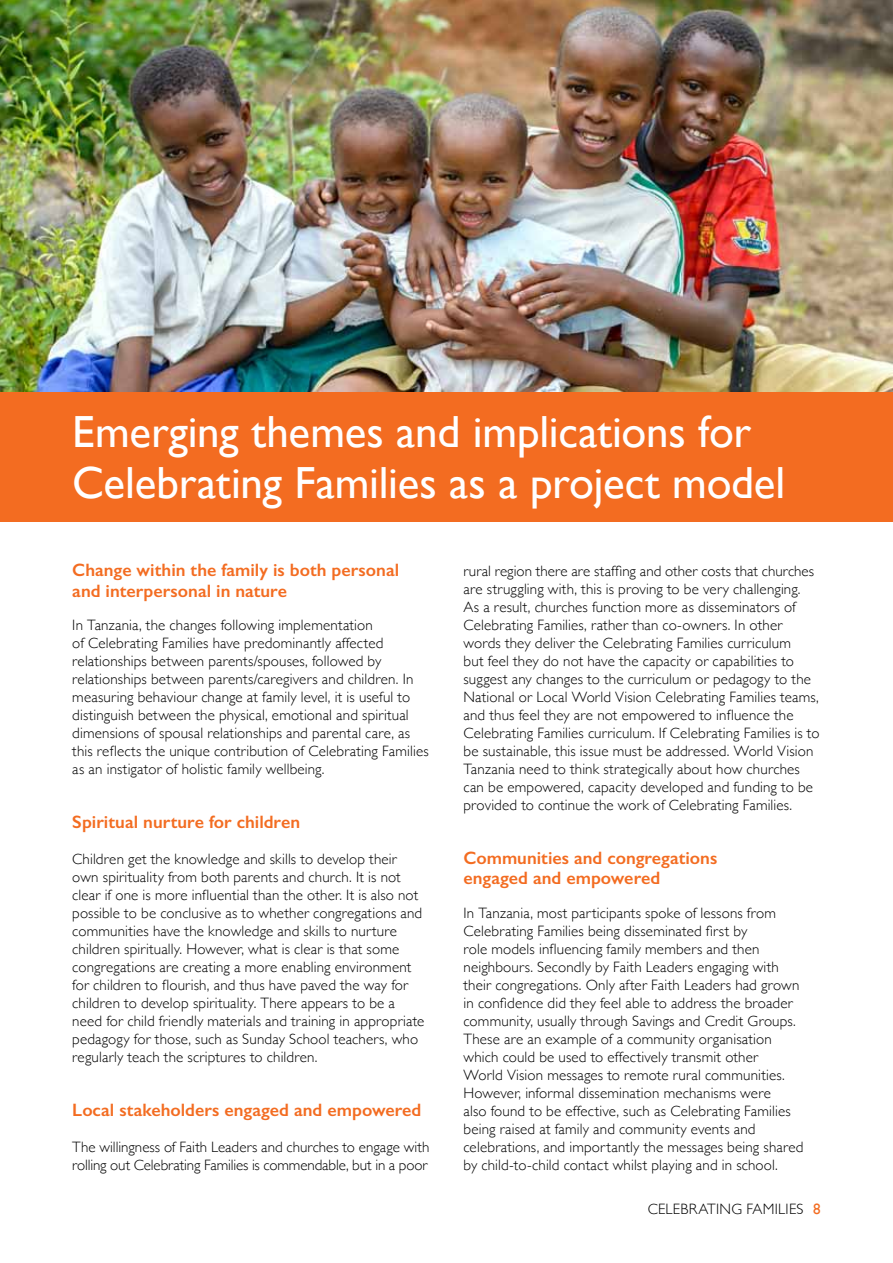
<style>
.page{position:relative;width:893px;height:1263px;background:#fff}
.page>*{position:absolute;margin:0;border:0;box-sizing:border-box;transform-origin:0 0}
.t1{font:45px/51px "Gill Sans";letter-spacing:-.005em;color:#fff}
.t2{font:600 18px/21px "Gill Sans";color:#f36c21}
.t3{font:300 15px/18px "Gill Sans";letter-spacing:.01em;color:#000}
.s1{font-weight:400;color:#f36c21}
</style>
<div class="page">
<img style="left:0;top:0;width:893px;height:392px">
<div style="left:0;top:392px;width:893px;height:130px;background:#f36c21"></div>
<h1 class="t1" style="left:72px;top:406px;width:715px">Emerging themes and implications for<br>Celebrating Families as a project model</h1>
<p class="t2" style="left:72px;top:559px;width:328px">Change within the family is both personal and interpersonal in nature</p>
<p class="t3" style="left:72px;top:615px;width:358px">In Tanzania, the changes following implementation<br>of Celebrating Families have predominantly affected relationships between parents/spouses, followed by relationships between parents/caregivers and children. In measuring behaviour change at family level, it is useful to distinguish between the physical, emotional and spiritual dimensions of spousal relationships and parental care, as this reflects the unique contribution of Celebrating Families as an instigator of holistic family wellbeing.</p>
<p class="t2" style="left:72px;top:811px;width:229px">Spiritual nurture for children</p>
<p class="t3" style="left:72px;top:849px;width:354px">Children get the knowledge and skills to develop their own spirituality from both parents and church. It is not clear if one is more influential than the other. It is also not possible to be conclusive as to whether congregations and communities have the knowledge and skills to nurture children spiritually. However, what is clear is that some congregations are creating a more enabling environment for children to flourish, and thus have paved the way for children to develop spirituality. There appears to be a need for child friendly materials and training in appropriate pedagogy for those, such as Sunday School teachers, who regularly teach the scriptures to children.</p>
<p class="t2" style="left:72px;top:1099px;width:351px">Local stakeholders engaged and empowered</p>
<p class="t3" style="left:72px;top:1137px;width:359px">The willingness of Faith Leaders and churches to engage with rolling out Celebrating Families is commendable, but in a poor</p>
<p class="t3" style="left:463px;top:561px;width:358px">rural region there are staffing and other costs that churches are struggling with, this is proving to be very challenging.<br>As a result, churches function more as disseminators of Celebrating Families, rather than co-owners. In other words they deliver the Celebrating Families curriculum<br>but feel they do not have the capacity or capabilities to suggest any changes to the curriculum or pedagogy to the National or Local World Vision Celebrating Families teams, and thus feel they are not empowered to influence the Celebrating Families curriculum. If Celebrating Families is to be sustainable, this issue must be addressed. World Vision Tanzania need to think strategically about how churches can be empowered, capacity developed and funding to be provided to continue the work of Celebrating Families.</p>
<p class="t2" style="left:463px;top:848px;width:255px;line-height:20px">Communities and congregations engaged and empowered</p>
<p class="t3" style="left:463px;top:903px;width:341px">In Tanzania, most participants spoke of lessons from Celebrating Families being disseminated first by<br>role models influencing family members and then neighbours. Secondly by Faith Leaders engaging with their congregations. Only after Faith Leaders had grown in confidence did they feel able to address the broader community, usually through Savings and Credit Groups.<br>These are an example of a community organisation which could be used to effectively transmit other<br>World Vision messages to remote rural communities.<br>However, informal dissemination mechanisms were<br>also found to be effective, such as Celebrating Families being raised at family and community events and celebrations, and importantly the messages being shared by child-to-child contact whilst playing and in school.</p>
<p class="t3" style="left:648px;top:1199px;width:175px">CELEBRATING FAMILIES <span class="s1">8</span></p>
</div>
